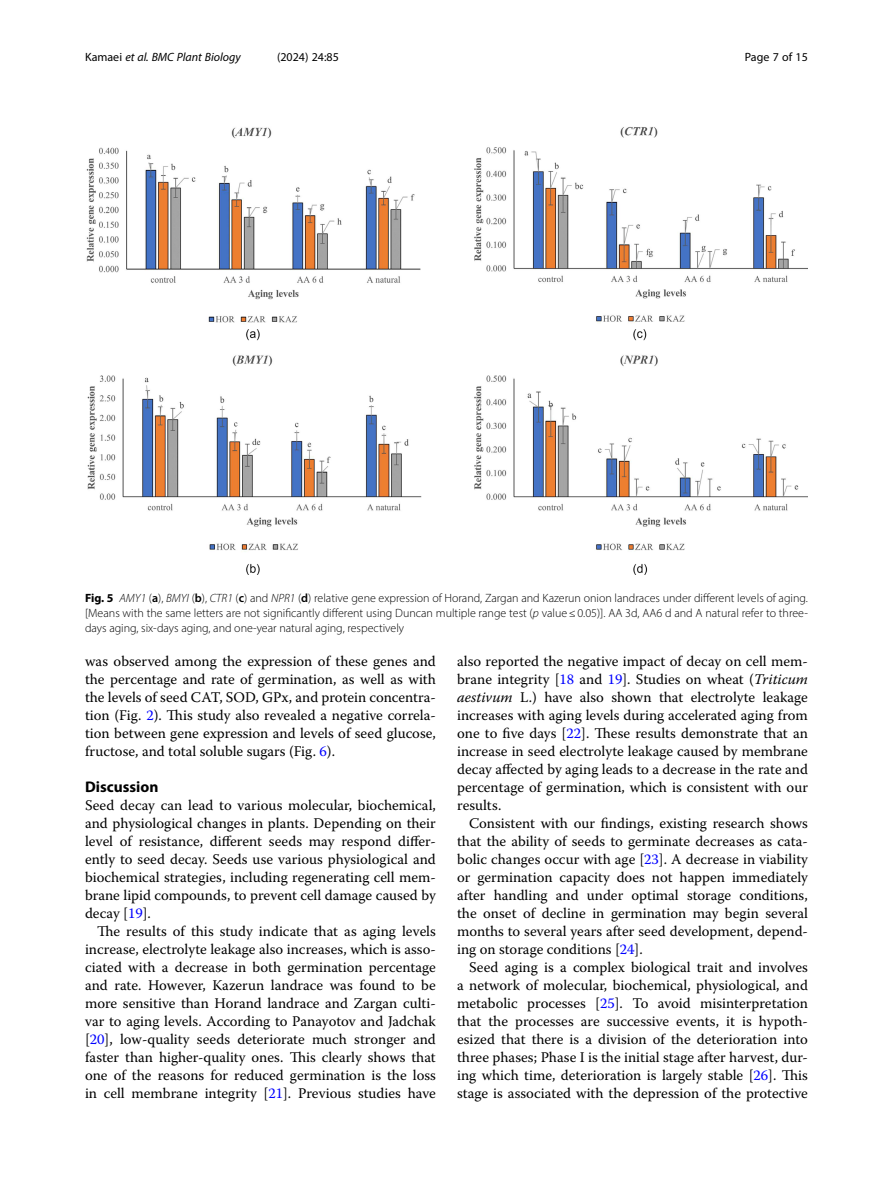
<style>
.page{position:relative;width:893px;height:1191px;background:#fff}
.page>*{position:absolute;margin:0;border:0;box-sizing:border-box;transform-origin:0 0}
.Head_1{font:700 15.45px "Myriad Pro";color:#000}
.Body_Text_Indent{font:14.7px/18px "Warnock Pro";color:#000;text-align:justify}
.Body_Text{font:14.7px/18px "Warnock Pro";color:#000;text-align:justify}
.Figure_Caption{font:300 12px/15px "Myriad Pro";color:#000;text-align:justify}
.t1{font:italic 12px "Myriad Pro";color:#000}
.t2{font:12px "Myriad Pro";color:#000}
.s1{font-style:normal}
.s2{font-weight:700}
.s3{font-style:italic}
.s4{font-weight:600}
.s5{color:#00f}
</style>
<div class="page">
<img style="left:86px;top:127px;width:722px;height:448px">
<p class="t1" style="left:85px;top:50px;width:157px"><span class="s1">Kamaei</span> et al. BMC Plant Biology</p>
<p class="t2" style="left:277px;top:50px;width:63px">(2024) 24:85</p>
<p class="t2" style="left:745px;top:50px;width:65px">Page 7 of 15</p>
<p class="Figure_Caption" style="left:85px;top:590px;width:724px"><span class="s2">Fig. 5</span> <span class="s3">AMY1</span> (<span class="s4">a</span>), <span class="s3">BMYI</span> (<span class="s4">b</span>), <span class="s3">CTR1</span> (<span class="s4">c</span>) and <span class="s3">NPR1</span> (<span class="s4">d</span>) relative gene expression of Horand, Zargan and Kazerun onion landraces under different levels of aging. [Means with the same letters are not significantly different using Duncan multiple range test (<span class="s3">p</span> value≤0.05)]. AA 3d, AA6 d and A natural refer to three&shy;days aging, six-days aging, and one-year natural aging, respectively</p>
<p class="Body_Text_Indent" style="left:85px;top:652px;width:352px">was observed among the expression of these genes and the percentage and rate of germination, as well as with the levels of seed CAT, SOD, GPx, and protein concentra&shy;tion (Fig. <span class="s5">2</span>). This study also revealed a negative correla&shy;tion between gene expression and levels of seed glucose, fructose, and total soluble sugars (Fig. <span class="s5">6</span>).</p>
<p class="Head_1" style="left:85px;top:777px;width:75px">Discussion</p>
<p class="Body_Text" style="left:85px;top:796px;width:352px">Seed decay can lead to various molecular, biochemical, and physiological changes in plants. Depending on their level of resistance, different seeds may respond differ&shy;ently to seed decay. Seeds use various physiological and biochemical strategies, including regenerating cell mem&shy;brane lipid compounds, to prevent cell damage caused by decay [<span class="s5">19</span>].</p>
<p class="Body_Text_Indent" style="left:85px;top:922px;width:352px;text-indent:12px">The results of this study indicate that as aging levels increase, electrolyte leakage also increases, which is asso&shy;ciated with a decrease in both germination percentage and rate. However, Kazerun landrace was found to be more sensitive than Horand landrace and Zargan culti&shy;var to aging levels. According to Panayotov and Jadchak [<span class="s5">20</span>], low-quality seeds deteriorate much stronger and faster than higher-quality ones. This clearly shows that one of the reasons for reduced germination is the loss in cell membrane integrity [<span class="s5">21</span>]. Previous studies have</p>
<p class="Body_Text_Indent" style="left:457px;top:652px;width:352px">also reported the negative impact of decay on cell mem&shy;brane integrity [<span class="s5">18</span> and <span class="s5">19</span>]. Studies on wheat (<span class="s3">Triticum aestivum</span> L.) have also shown that electrolyte leakage increases with aging levels during accelerated aging from one to five days [<span class="s5">22</span>]. These results demonstrate that an increase in seed electrolyte leakage caused by membrane decay affected by aging leads to a decrease in the rate and percentage of germination, which is consistent with our results.</p>
<p class="Body_Text_Indent" style="left:457px;top:814px;width:352px;text-indent:12px">Consistent with our findings, existing research shows that the ability of seeds to germinate decreases as cata&shy;bolic changes occur with age [<span class="s5">23</span>]. A decrease in viability or germination capacity does not happen immediately after handling and under optimal storage conditions, the onset of decline in germination may begin several months to several years after seed development, depend&shy;ing on storage conditions [<span class="s5">24</span>].</p>
<p class="Body_Text_Indent" style="left:457px;top:958px;width:352px;text-indent:12px">Seed aging is a complex biological trait and involves a network of molecular, biochemical, physiological, and metabolic processes [<span class="s5">25</span>]. To avoid misinterpretation that the processes are successive events, it is hypoth&shy;esized that there is a division of the deterioration into three phases; Phase I is the initial stage after harvest, dur&shy;ing which time, deterioration is largely stable [<span class="s5">26</span>]. This stage is associated with the depression of the protective</p>
</div>
